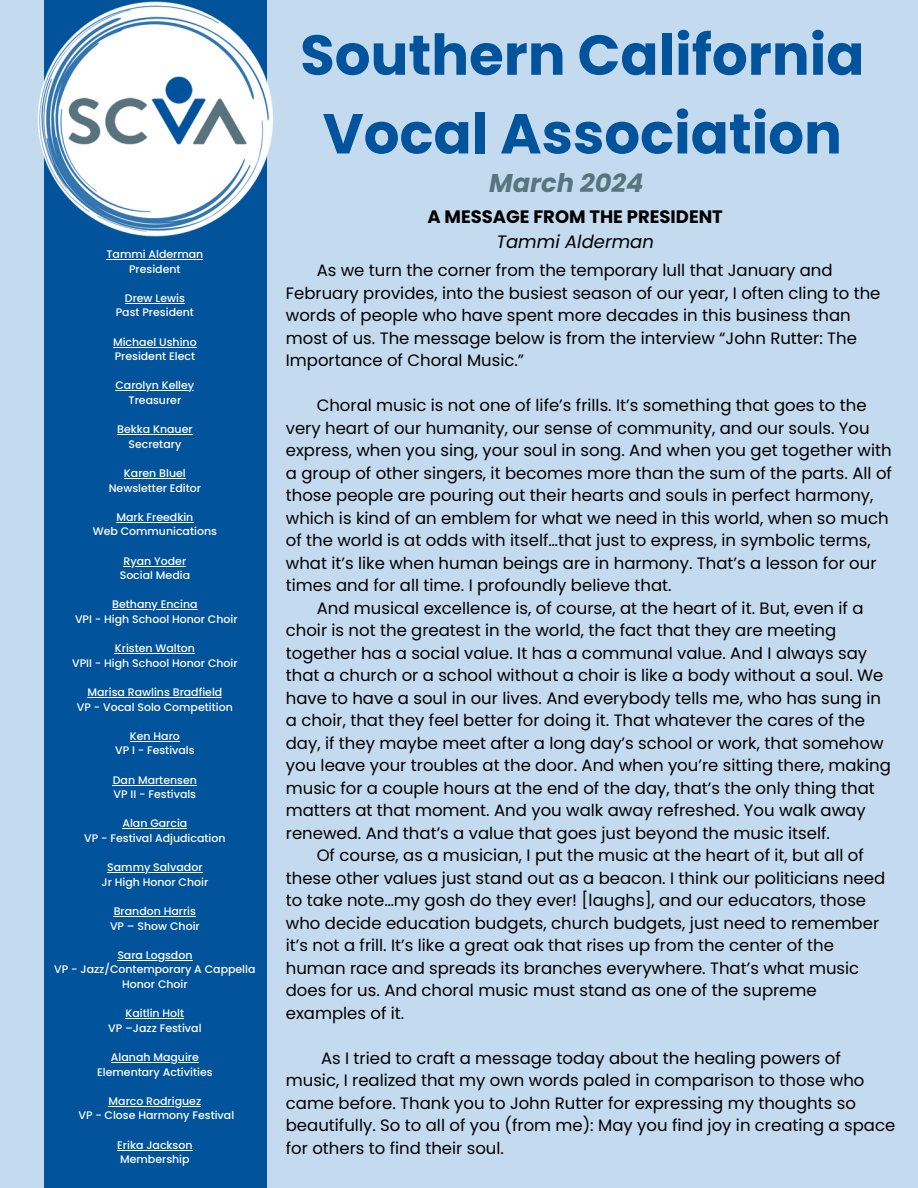
<style>
.page{position:relative;width:918px;height:1188px;background:#c4dbef}
.page>*{position:absolute;margin:0;border:0;box-sizing:border-box;transform-origin:0 0}
.t1{font:700 56.25px/78.8px "Poppins";color:#01539b;text-align:center}
.t2{font:italic 700 25.65px "Poppins";color:#5a747e}
.t3{font:700 18px/24.8px "Poppins";color:#000;text-align:center}
.t4{font:16.5px/22.5px "Poppins";color:#000}
.t5{font:500 10.95px/14.5px "Poppins";color:#fff;text-align:center}
.s1{font-weight:400;font-style:italic}
</style>
<div class="page">
<div style="left:45px;top:0;width:222px;height:1188px;background:#01539b"></div>
<img style="left:37px;top:0;width:236px;height:237px">
<hr style="left:106px;top:259px;width:97px;height:1px;background:#fff">
<hr style="left:125px;top:303px;width:60px;height:1px;background:#fff">
<hr style="left:113px;top:347px;width:84px;height:1px;background:#fff">
<hr style="left:115px;top:390px;width:79px;height:1px;background:#fff">
<hr style="left:117px;top:434px;width:76px;height:1px;background:#fff">
<hr style="left:124px;top:478px;width:62px;height:1px;background:#fff">
<hr style="left:116px;top:522px;width:77px;height:1px;background:#fff">
<hr style="left:124px;top:566px;width:62px;height:1px;background:#fff">
<hr style="left:112px;top:609px;width:86px;height:1px;background:#fff">
<hr style="left:115px;top:653px;width:80px;height:1px;background:#fff">
<hr style="left:88px;top:697px;width:134px;height:1px;background:#fff">
<hr style="left:130px;top:741px;width:50px;height:1px;background:#fff">
<hr style="left:113px;top:785px;width:84px;height:1px;background:#fff">
<hr style="left:122px;top:828px;width:65px;height:1px;background:#fff">
<hr style="left:107px;top:872px;width:96px;height:1px;background:#fff">
<hr style="left:114px;top:916px;width:82px;height:1px;background:#fff">
<hr style="left:117px;top:960px;width:75px;height:1px;background:#fff">
<hr style="left:126px;top:1018px;width:58px;height:1px;background:#fff">
<hr style="left:111px;top:1062px;width:88px;height:1px;background:#fff">
<hr style="left:109px;top:1106px;width:92px;height:1px;background:#fff">
<hr style="left:117px;top:1150px;width:76px;height:1px;background:#fff">
<p class="t5" style="left:106px;top:247px;width:98px">Tammi Alderman</p>
<p class="t5" style="left:129px;top:262px;width:53px">President</p>
<p class="t5" style="left:125px;top:291px;width:61px">Drew Lewis</p>
<p class="t5" style="left:116px;top:305px;width:80px">Past President</p>
<p class="t5" style="left:113px;top:335px;width:85px">Michael Ushino</p>
<p class="t5" style="left:115px;top:349px;width:82px">President Elect</p>
<p class="t5" style="left:115px;top:378px;width:80px">Carolyn Kelley</p>
<p class="t5" style="left:129px;top:393px;width:54px">Treasurer</p>
<p class="t5" style="left:117px;top:422px;width:77px">Bekka Knauer</p>
<p class="t5" style="left:128px;top:437px;width:54px">Secretary</p>
<p class="t5" style="left:124px;top:466px;width:63px">Karen Bluel</p>
<p class="t5" style="left:109px;top:481px;width:94px">Newsletter Editor</p>
<p class="t5" style="left:116px;top:510px;width:79px">Mark Freedkin</p>
<p class="t5" style="left:93px;top:524px;width:126px">Web Communications</p>
<p class="t5" style="left:124px;top:554px;width:64px">Ryan Yoder</p>
<p class="t5" style="left:120px;top:568px;width:72px">Social Media</p>
<p class="t5" style="left:112px;top:597px;width:87px">Bethany Encina</p>
<p class="t5" style="left:75px;top:612px;width:164px">VPI - High School Honor Choir</p>
<p class="t5" style="left:115px;top:641px;width:82px">Kristen Walton</p>
<p class="t5" style="left:72px;top:656px;width:167px">VPII - High School Honor Choir</p>
<p class="t5" style="left:88px;top:685px;width:136px">Marisa Rawlins Bradfield</p>
<p class="t5" style="left:77px;top:700px;width:157px">VP - Vocal Solo Competition</p>
<p class="t5" style="left:130px;top:729px;width:51px">Ken Haro</p>
<p class="t5" style="left:115px;top:743px;width:81px">VP I - Festivals</p>
<p class="t5" style="left:113px;top:773px;width:86px">Dan Martensen</p>
<p class="t5" style="left:114px;top:787px;width:84px">VP II - Festivals</p>
<p class="t5" style="left:122px;top:816px;width:66px">Alan Garcia</p>
<p class="t5" style="left:84px;top:831px;width:143px">VP - Festival Adjudication</p>
<p class="t5" style="left:107px;top:860px;width:97px">Sammy Salvador</p>
<p class="t5" style="left:102px;top:875px;width:108px">Jr High Honor Choir</p>
<p class="t5" style="left:114px;top:904px;width:84px">Brandon Harris</p>
<p class="t5" style="left:110px;top:919px;width:91px">VP – Show Choir</p>
<p class="t5" style="left:117px;top:948px;width:77px">Sara Logsdon</p>
<p class="t5" style="left:54px;top:962px;width:203px">VP - Jazz/Contemporary A Cappella<br>Honor Choir</p>
<p class="t5" style="left:126px;top:1006px;width:60px">Kaitlin Holt</p>
<p class="t5" style="left:108px;top:1021px;width:95px">VP –Jazz Festival</p>
<p class="t5" style="left:111px;top:1050px;width:89px">Alanah Maguire</p>
<p class="t5" style="left:97px;top:1065px;width:117px">Elementary Activities</p>
<p class="t5" style="left:109px;top:1094px;width:94px">Marco Rodriguez</p>
<p class="t5" style="left:78px;top:1108px;width:157px">VP - Close Harmony Festival</p>
<p class="t5" style="left:117px;top:1138px;width:77px">Erika Jackson</p>
<p class="t5" style="left:120px;top:1152px;width:71px">Membership</p>
<h1 class="t1" style="left:300px;top:16px;width:566px">Southern California<br>Vocal Association</h1>
<h2 class="t2" style="left:489px;top:165px;width:156px">March 2024</h2>
<h3 class="t3" style="left:427px;top:204px;width:297px">A MESSAGE FROM THE PRESIDENT<br><span class="s1">Tammi Alderman</span></h3>
<h3 class="t4" style="left:286px;top:259px;width:596px;text-indent:31px">As we turn the corner from the temporary lull that January and February provides, into the busiest season of our year, I often cling to the words of people who have spent more decades in this business than most of us. The message below is from the interview “John Rutter: The Importance of Choral Music.”</h3>
<h3 class="t4" style="left:317px;top:394px;width:552px">Choral music is not one of life’s frills. It’s something that goes to the</h3>
<h3 class="t4" style="left:286px;top:417px;width:585px">very heart of our humanity, our sense of community, and our souls. You</h3>
<h3 class="t4" style="left:286px;top:439px;width:607px">express, when you sing, your soul in song. And when you get together with</h3>
<h3 class="t4" style="left:286px;top:462px;width:608px">a group of other singers, it becomes more than the sum of the parts. All of</h3>
<h3 class="t4" style="left:286px;top:484px;width:589px">those people are pouring out their hearts and souls in perfect harmony,</h3>
<h3 class="t4" style="left:286px;top:507px;width:604px">which is kind of an emblem for what we need in this world, when so much</h3>
<h3 class="t4" style="left:286px;top:529px;width:586px">of the world is at odds with itself…that just to express, in symbolic terms,</h3>
<h3 class="t4" style="left:286px;top:552px;width:592px">what it’s like when human beings are in harmony. That’s a lesson for our</h3>
<h3 class="t4" style="left:286px;top:574px;width:387px">times and for all time. I profoundly believe that.</h3>
<h3 class="t4" style="left:317px;top:597px;width:548px">And musical excellence is, of course, at the heart of it. But, even if a</h3>
<h3 class="t4" style="left:286px;top:619px;width:552px">choir is not the greatest in the world, the fact that they are meeting</h3>
<h3 class="t4" style="left:286px;top:642px;width:583px">together has a social value. It has a communal value. And I always say</h3>
<h3 class="t4" style="left:286px;top:664px;width:599px">that a church or a school without a choir is like a body without a soul. We</h3>
<h3 class="t4" style="left:286px;top:687px;width:597px">have to have a soul in our lives. And everybody tells me, who has sung in</h3>
<h3 class="t4" style="left:286px;top:709px;width:581px">a choir, that they feel better for doing it. That whatever the cares of the</h3>
<h3 class="t4" style="left:286px;top:732px;width:599px">day, if they maybe meet after a long day’s school or work, that somehow</h3>
<h3 class="t4" style="left:286px;top:754px;width:606px">you leave your troubles at the door. And when you’re sitting there, making</h3>
<h3 class="t4" style="left:286px;top:777px;width:591px">music for a couple hours at the end of the day, that’s the only thing that</h3>
<h3 class="t4" style="left:286px;top:799px;width:581px">matters at that moment. And you walk away refreshed. You walk away</h3>
<h3 class="t4" style="left:286px;top:822px;width:546px">renewed. And that’s a value that goes just beyond the music itself.</h3>
<h3 class="t4" style="left:317px;top:844px;width:549px">Of course, as a musician, I put the music at the heart of it, but all of</h3>
<h3 class="t4" style="left:286px;top:867px;width:601px">these other values just stand out as a beacon. I think our politicians need</h3>
<h3 class="t4" style="left:286px;top:889px;width:582px">to take note…my gosh do they ever! [laughs], and our educators, those</h3>
<h3 class="t4" style="left:286px;top:912px;width:595px">who decide education budgets, church budgets, just need to remember</h3>
<h3 class="t4" style="left:286px;top:934px;width:550px">it’s not a frill. It’s like a great oak that rises up from the center of the</h3>
<h3 class="t4" style="left:286px;top:957px;width:575px">human race and spreads its branches everywhere. That’s what music</h3>
<h3 class="t4" style="left:286px;top:979px;width:532px">does for us. And choral music must stand as one of the supreme</h3>
<h3 class="t4" style="left:286px;top:1002px;width:120px">examples of it.</h3>
<h3 class="t4" style="left:286px;top:1047px;width:611px;text-indent:35px">As I tried to craft a message today about the healing powers of music, I realized that my own words paled in comparison to those who came before. Thank you to John Rutter for expressing my thoughts so beautifully. So to all of you (from me): May you find joy in creating a space for others to find their soul.</h3>
</div>
